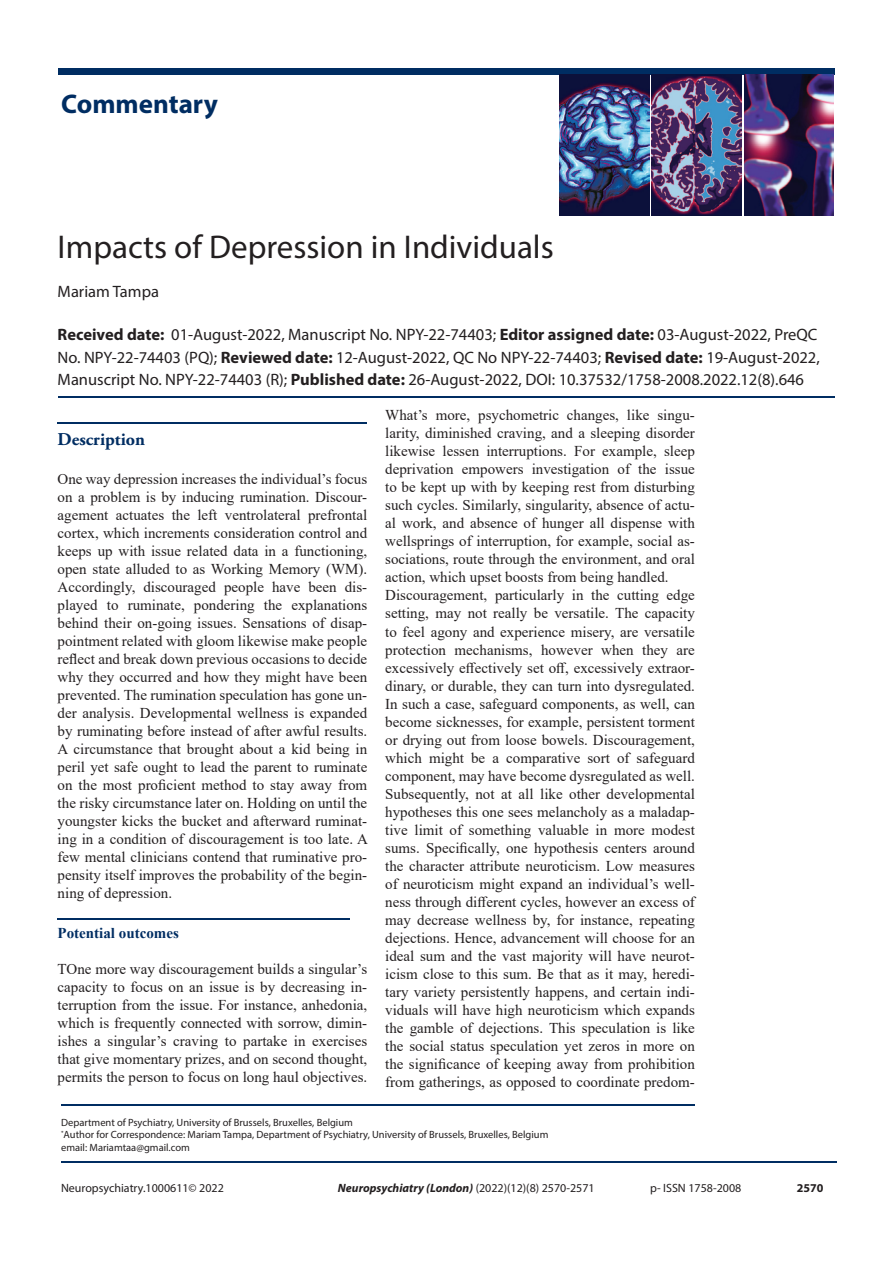
<style>
.page{position:relative;width:893px;height:1263px;background:#fff}
.page>*{position:absolute;margin:0;border:0;box-sizing:border-box;transform-origin:0 0}
.t1{font:33px "Myriad Pro";color:#231f20}
.t2{font:700 27px "Myriad Pro";color:#002d62}
.t3{font:700 18px "Adobe Garamond Pro";color:#002d62}
.t4{font:16.5px/22.8px "Myriad Pro";color:#231f20}
.t5{font:15px/18px "Times New Roman";color:#231f20;text-align:justify}
.t6{font:700 15px "Times New Roman";color:#002d62}
.t7{font:italic 700 12px "Myriad Pro";color:#231f20}
.t8{font:12px "Myriad Pro";color:#231f20}
.t9{font:700 12px "Myriad Pro";color:#231f20}
.t10{font:10.5px/12.6px "Myriad Pro";color:#231f20}
.s1{font-weight:700}
.s2{font-weight:400;font-style:normal}
</style>
<div class="page">
<hr style="left:61px;top:1104px;width:634px;height:2px;background:#002d62">
<hr style="left:61px;top:1161px;width:776px;height:1px;background:#002d62">
<div style="left:58px;top:68px;width:776px;height:7px;background:#002d62"></div>
<img style="left:560px;top:75px;width:89px;height:141px">
<img style="left:652px;top:75px;width:89px;height:141px">
<img style="left:744px;top:75px;width:89px;height:141px">
<hr style="left:59px;top:396px;width:776px;height:2px;background:#002d62">
<hr style="left:58px;top:422px;width:309px;height:1px;background:#002d62">
<hr style="left:58px;top:919px;width:292px;height:1px;background:#002d62">
<h2 class="t2" style="left:61px;top:87px;width:158px">Commentary</h2>
<p class="t1" style="left:58px;top:226px;width:498px">Impacts of Depression in Individuals</p>
<p class="t4" style="left:58px;top:280px;width:103px">Mariam Tampa</p>
<p class="t4" style="left:58px;top:322px;width:764px"><span class="s1">Received date:</span> 01-August-2022, Manuscript No. NPY-22-74403; <span class="s1">Editor assigned date:</span> 03-August-2022, PreQC<br>No. NPY-22-74403 (PQ); <span class="s1">Reviewed date:</span> 12-August-2022, QC No NPY-22-74403; <span class="s1">Revised date:</span> 19-August-2022,<br>Manuscript No. NPY-22-74403 (R); <span class="s1">Published date:</span> 26-August-2022, DOI: 10.37532/1758-2008.2022.12(8).646</p>
<p class="t3" style="left:58px;top:429px;width:89px">Description</p>
<p class="t5" style="left:58px;top:470px;width:312px">One way depression increases the individual’s focus on a problem is by inducing rumination. Discour&shy;agement actuates the left ventrolateral prefrontal cortex, which increments consideration control and keeps up with issue related data in a functioning, open state alluded to as Working Memory (WM).<br>Accordingly, discouraged people have been dis&shy;played to ruminate, pondering the explanations behind their on-going issues. Sensations of disap&shy;pointment related with gloom likewise make people reflect and break down previous occasions to decide why they occurred and how they might have been prevented. The rumination speculation has gone un&shy;der analysis. Developmental wellness is expanded by ruminating before instead of after awful results.<br>A circumstance that brought about a kid being in peril yet safe ought to lead the parent to ruminate on the most proficient method to stay away from the risky circumstance later on. Holding on until the youngster kicks the bucket and afterward ruminat&shy;ing in a condition of discouragement is too late. A few mental clinicians contend that ruminative pro&shy;pensity itself improves the probability of the begin&shy;ning of depression.</p>
<p class="t6" style="left:58px;top:922px;width:123px">Potential outcomes</p>
<p class="t5" style="left:58px;top:959px;width:311px">TOne more way discouragement builds a singular’s capacity to focus on an issue is by decreasing in&shy;terruption from the issue. For instance, anhedonia, which is frequently connected with sorrow, dimin&shy;ishes a singular’s craving to partake in exercises that give momentary prizes, and on second thought, permits the person to focus on long haul objectives.</p>
<p class="t5" style="left:385px;top:406px;width:311px">What’s more, psychometric changes, like singu&shy;larity, diminished craving, and a sleeping disorder likewise lessen interruptions. For example, sleep deprivation empowers investigation of the issue to be kept up with by keeping rest from disturbing such cycles. Similarly, singularity, absence of actu&shy;al work, and absence of hunger all dispense with wellsprings of interruption, for example, social as&shy;sociations, route through the environment, and oral action, which upset boosts from being handled.</p>
<p class="t5" style="left:385px;top:586px;width:311px">Discouragement, particularly in the cutting edge setting, may not really be versatile. The capacity to feel agony and experience misery, are versatile protection mechanisms, however when they are excessively effectively set off, excessively extraor&shy;dinary, or durable, they can turn into dysregulated.<br>In such a case, safeguard components, as well, can become sicknesses, for example, persistent torment or drying out from loose bowels. Discouragement, which might be a comparative sort of safeguard component, may have become dysregulated as well.<br>Subsequently, not at all like other developmental hypotheses this one sees melancholy as a maladap&shy;tive limit of something valuable in more modest sums. Specifically, one hypothesis centers around the character attribute neuroticism. Low measures of neuroticism might expand an individual’s well&shy;ness through different cycles, however an excess of may decrease wellness by, for instance, repeating dejections. Hence, advancement will choose for an ideal sum and the vast majority will have neurot&shy;icism close to this sum. Be that as it may, heredi&shy;tary variety persistently happens, and certain indi&shy;viduals will have high neuroticism which expands the gamble of dejections. This speculation is like the social status speculation yet zeros in more on the significance of keeping away from prohibition from gatherings, as opposed to coordinate predom-</p>
<p class="t10" style="left:61px;top:1116px;width:489px">Department of Psychiatry, University of Brussels, Bruxelles, Belgium<br><sup>*</sup>Author for Correspondence: Mariam Tampa, Department of Psychiatry, University of Brussels, Bruxelles, Belgium email: Mariamtaa@gmail.com</p>
<p class="t8" style="left:61px;top:1180px;width:164px">Neuropsychiatry.1000611© 2022</p>
<p class="t7" style="left:338px;top:1180px;width:258px">Neuropsychiatry (London) <span class="s2">(2022)(12)(8) 2570-2571</span></p>
<p class="t8" style="left:650px;top:1180px;width:93px">p- ISSN 1758-2008</p>
<p class="t9" style="left:797px;top:1180px;width:28px">2570</p>
</div>
